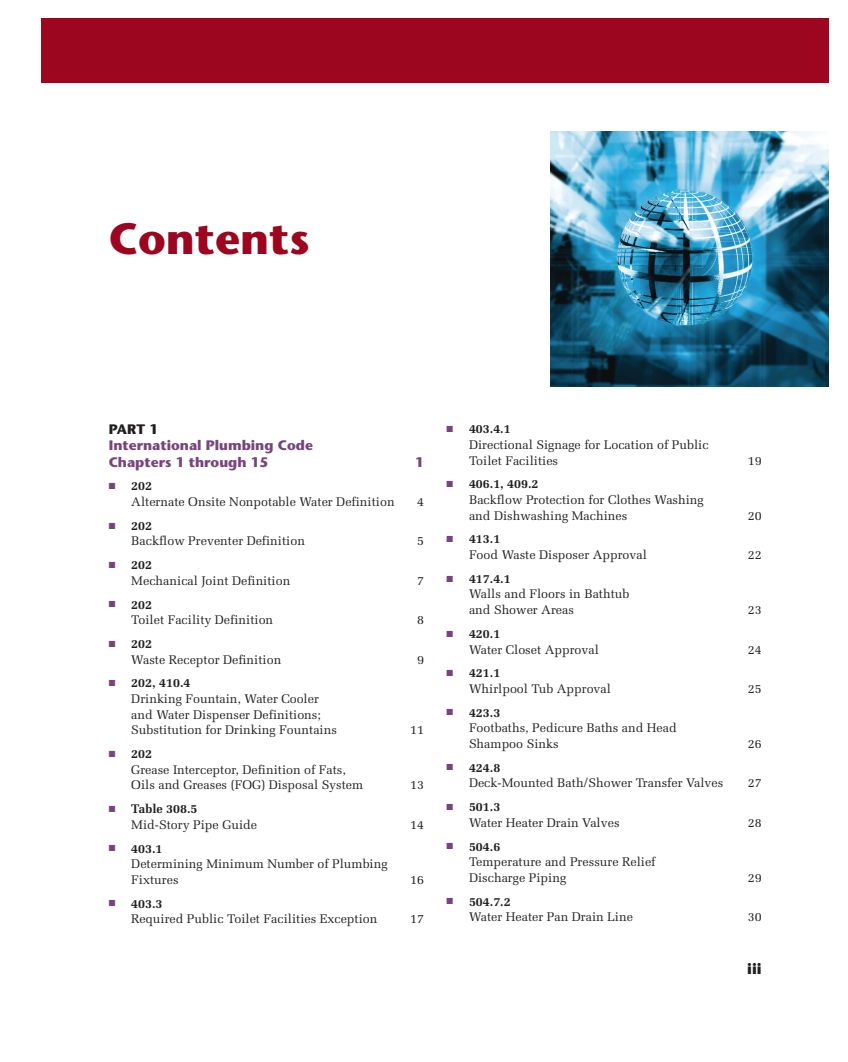
<style>
.page{position:relative;width:848px;height:1062px;background:#fff}
.page>*{position:absolute;margin:0;border:0;box-sizing:border-box;transform-origin:0 0}
.t1{font:700 43.75px "Stone Sans Std";color:#9d061f}
.t2{font:700 15px "Stone Sans Std";color:#231f20}
.t3{font:700 13.75px/16.2px "Stone Sans Std";color:#79437d}
.t4{font:700 13.75px "Stone Sans Std";color:#231f20}
.t5{font:12.5px/15.6px "Melior LT Std";color:#231f20}
.s1{color:#79437d}
.s2{font-weight:700}
</style>
<div class="page">
<img style="left:550px;top:131px;width:278px;height:255px">
<div style="left:41px;top:19px;width:788px;height:64px;background:#9d061f"></div>
<h1 class="t1" style="left:109px;top:212px;width:202px">Contents</h1>
<p class="t4" style="left:109px;top:421px;width:51px">PART 1</p>
<p class="t3" style="left:109px;top:437px;width:205px">International Plumbing Code<br>Chapters 1 through 15</p>
<p class="t3" style="left:415px;top:453px;width:10px">1</p>
<p class="t5" style="left:469px;top:421px;width:241px;text-indent:-22px"><span class="s1">■</span> <span class="s2">403.4.1<br></span>Directional Signage for Location of Public<br>Toilet Facilities</p>
<p class="t5" style="left:747px;top:452px;width:15px">19</p>
<p class="t5" style="left:131px;top:478px;width:265px;text-indent:-22px"><span class="s1">■</span> <span class="s2">202<br></span>Alternate Onsite Nonpotable Water Definition</p>
<p class="t5" style="left:131px;top:517px;width:175px;text-indent:-22px"><span class="s1">■</span> <span class="s2">202<br></span>Backflow Preventer Definition</p>
<p class="t5" style="left:131px;top:557px;width:160px;text-indent:-22px"><span class="s1">■</span> <span class="s2">202<br></span>Mechanical Joint Definition</p>
<p class="t5" style="left:131px;top:596px;width:143px;text-indent:-22px"><span class="s1">■</span> <span class="s2">202<br></span>Toilet Facility Definition</p>
<p class="t5" style="left:417px;top:494px;width:8px">4</p>
<p class="t5" style="left:417px;top:533px;width:8px">5</p>
<p class="t5" style="left:417px;top:572px;width:8px">7</p>
<p class="t5" style="left:417px;top:612px;width:8px">8</p>
<p class="t5" style="left:469px;top:476px;width:236px;text-indent:-22px"><span class="s1">■</span> <span class="s2">406.1, 409.2<br></span>Backflow Protection for Clothes Washing and Dishwashing Machines</p>
<p class="t5" style="left:469px;top:531px;width:179px;text-indent:-22px"><span class="s1">■</span> <span class="s2">413.1<br></span>Food Waste Disposer Approval</p>
<p class="t5" style="left:469px;top:570px;width:162px;text-indent:-22px"><span class="s1">■</span> <span class="s2">417.4.1<br></span>Walls and Floors in Bathtub and Shower Areas</p>
<p class="t5" style="left:747px;top:507px;width:15px">20</p>
<p class="t5" style="left:747px;top:547px;width:15px">22</p>
<p class="t5" style="left:747px;top:602px;width:15px">23</p>
<p class="t5" style="left:131px;top:636px;width:151px;text-indent:-22px"><span class="s1">■</span> <span class="s2">202<br></span>Waste Receptor Definition</p>
<p class="t5" style="left:417px;top:651px;width:8px">9</p>
<p class="t5" style="left:469px;top:625px;width:131px;text-indent:-22px"><span class="s1">■</span> <span class="s2">420.1<br></span>Water Closet Approval</p>
<p class="t5" style="left:747px;top:641px;width:15px">24</p>
<p class="t5" style="left:131px;top:675px;width:207px;text-indent:-22px"><span class="s1">■</span> <span class="s2">202, 410.4<br></span>Drinking Fountain, Water Cooler and Water Dispenser Definitions;<br>Substitution for Drinking Fountains</p>
<p class="t5" style="left:131px;top:746px;width:233px;text-indent:-22px"><span class="s1">■</span> <span class="s2">202<br></span>Grease Interceptor, Definition of Fats,<br>Oils and Greases (FOG) Disposal System</p>
<p class="t5" style="left:410px;top:722px;width:15px">11</p>
<p class="t5" style="left:410px;top:777px;width:15px">13</p>
<p class="t5" style="left:469px;top:665px;width:143px;text-indent:-22px"><span class="s1">■</span> <span class="s2">421.1<br></span>Whirlpool Tub Approval</p>
<p class="t5" style="left:469px;top:704px;width:209px;text-indent:-22px"><span class="s1">■</span> <span class="s2">423.3<br></span>Footbaths, Pedicure Baths and Head<br>Shampoo Sinks</p>
<p class="t5" style="left:469px;top:759px;width:256px;text-indent:-22px"><span class="s1">■</span> <span class="s2">424.8<br></span>Deck-Mounted Bath/Shower Transfer Valves</p>
<p class="t5" style="left:747px;top:680px;width:15px">25</p>
<p class="t5" style="left:747px;top:735px;width:15px">26</p>
<p class="t5" style="left:747px;top:775px;width:15px">27</p>
<p class="t5" style="left:131px;top:801px;width:127px;text-indent:-22px"><span class="s1">■</span> <span class="s2">Table 308.5<br></span>Mid-Story Pipe Guide</p>
<p class="t5" style="left:410px;top:816px;width:15px">14</p>
<p class="t5" style="left:469px;top:799px;width:152px;text-indent:-22px"><span class="s1">■</span> <span class="s2">501.3<br></span>Water Heater Drain Valves</p>
<p class="t5" style="left:747px;top:814px;width:15px">28</p>
<p class="t5" style="left:131px;top:840px;width:258px;text-indent:-22px"><span class="s1">■</span> <span class="s2">403.1<br></span>Determining Minimum Number of Plumbing<br>Fixtures</p>
<p class="t5" style="left:410px;top:871px;width:15px">16</p>
<p class="t5" style="left:469px;top:838px;width:188px;text-indent:-22px"><span class="s1">■</span> <span class="s2">504.6<br></span>Temperature and Pressure Relief<br>Discharge Piping</p>
<p class="t5" style="left:747px;top:869px;width:15px">29</p>
<p class="t5" style="left:131px;top:895px;width:248px;text-indent:-22px"><span class="s1">■</span> <span class="s2">403.3<br></span>Required Public Toilet Facilities Exception</p>
<p class="t5" style="left:410px;top:911px;width:15px">17</p>
<p class="t5" style="left:469px;top:893px;width:165px;text-indent:-22px"><span class="s1">■</span> <span class="s2">504.7.2<br></span>Water Heater Pan Drain Line</p>
<p class="t5" style="left:747px;top:909px;width:15px">30</p>
<p class="t2" style="left:747px;top:959px;width:16px">iii</p>
</div>
